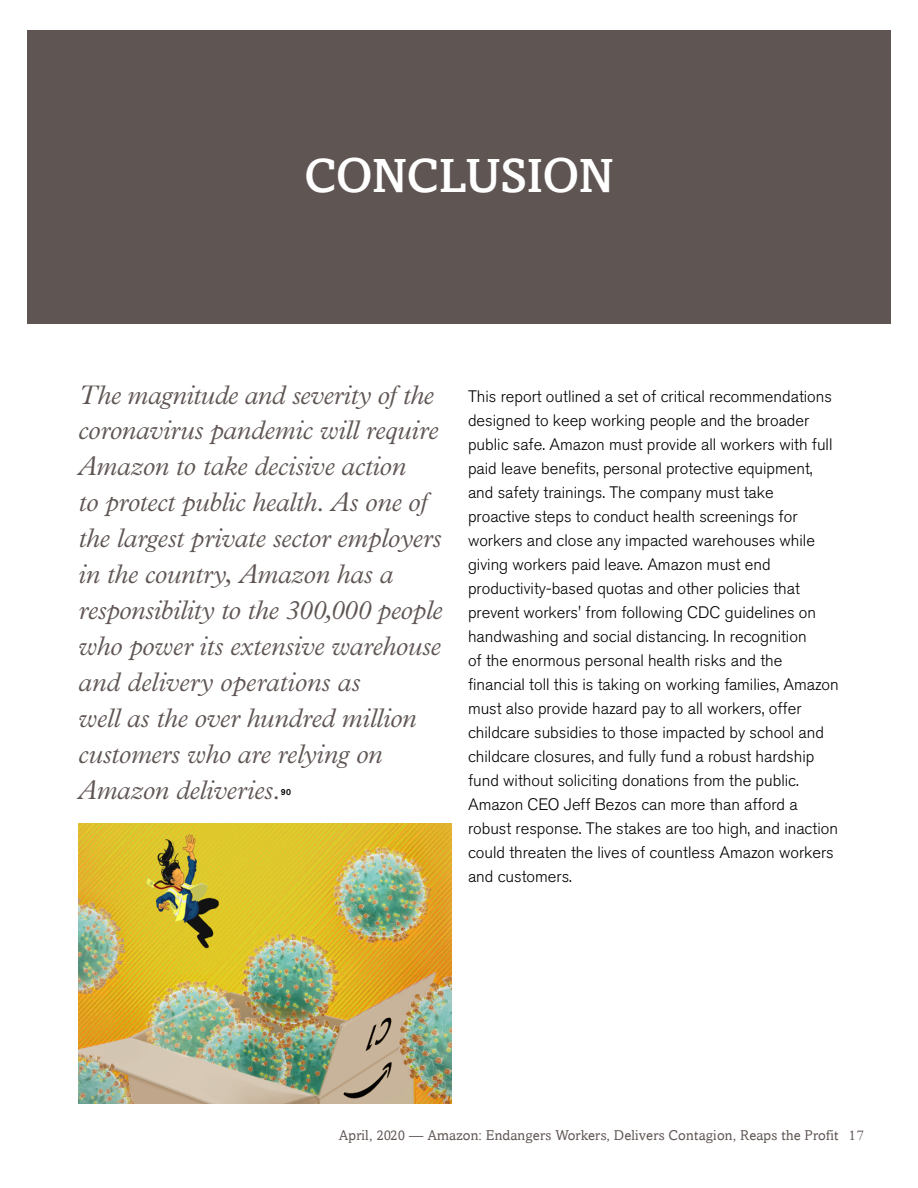
<style>
.page{position:relative;width:918px;height:1188px;background:#fff}
.page>*{position:absolute;margin:0;border:0;box-sizing:border-box;transform-origin:0 0}
.t1{font:500 48px "Amasis";letter-spacing:-.02em;color:#fff}
.t2{font:italic 300 27px/36px "Plantin MT Pro";letter-spacing:-.01em;color:#5f5654}
.t3{font:16.5px/24px "Akzidenz Grotesk BQ Light Os F";color:#000}
.t4{font:14.25px "Amasis";letter-spacing:.01em;color:#5f5654}
.t5{font:500 8.7px "Akzidenz Grotesk BQ";color:#000}
.s1{font-family:"Plantin MT Pro";font-weight:300}
</style>
<div class="page">
<div style="left:27px;top:30px;width:864px;height:294px;background:#5f5654"></div>
<img style="left:79px;top:824px;width:372px;height:280px">
<h1 class="t1" style="left:304px;top:147px;width:311px">CONCLUSION</h1>
<p class="t2" style="left:78px;top:377px;width:366px">The magnitude and severity of the coronavirus pandemic will require<br>Amazon to take decisive action<br>to protect public health. As one of the largest private sector employers in the country, Amazon has a responsibility to the 300,000 people who power its extensive warehouse and delivery operations as<br>well as the over hundred million customers who are relying on<br>Amazon deliveries.</p>
<p class="t5" style="left:281px;top:786px;width:12px">90</p>
<p class="t3" style="left:468px;top:385px;width:372px">This report outlined a set of critical recommendations designed to keep working people and the broader public safe. Amazon must provide all workers with full paid leave benefits, personal protective equipment, and safety trainings. The company must take proactive steps to conduct health screenings for workers and close any impacted warehouses while giving workers paid leave. Amazon must end productivity-based quotas and other policies that prevent workers' from following CDC guidelines on handwashing and social distancing. In recognition<br>of the enormous personal health risks and the financial toll this is taking on working families, Amazon must also provide hazard pay to all workers, offer childcare subsidies to those impacted by school and childcare closures, and fully fund a robust hardship fund without soliciting donations from the public.<br>Amazon CEO Jeff Bezos can more than afford a robust response. The stakes are too high, and inaction could threaten the lives of countless Amazon workers and customers.</p>
<p class="t4" style="left:339px;top:1127px;width:527px">April, 2020 — Amazon: Endangers Workers, Delivers Contagion, Reaps the Profit <span class="s1">17</span></p>
</div>
